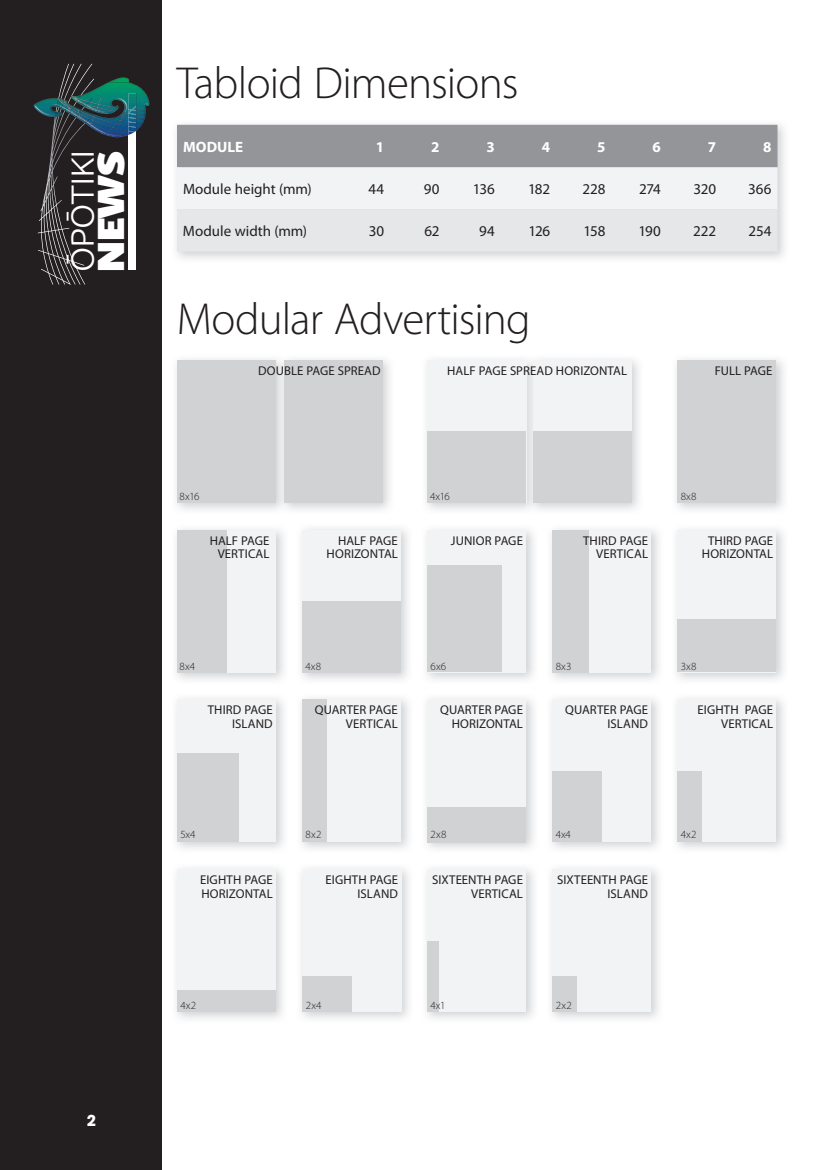
<style>
.page{position:relative;width:830px;height:1170px;background:#fff}
.page>*{position:absolute;margin:0;border:0;box-sizing:border-box;transform-origin:0 0}
.t1{font:300 45px "Myriad Pro";letter-spacing:-.02em;color:#231f20}
.t2{font:39px "Skolar Sans Latn Ex Bl";color:#fff}
.t3{font:300 33px "Skolar Sans Latn Ex";letter-spacing:-.04em;color:#fff}
.t4{font:15px "Myriad Pro";letter-spacing:-.005em;color:#231f20}
.t5{font:700 15px "Myriad Pro";letter-spacing:.005em;color:#fff}
.t6{font:700 15px "ITC Avant Garde Pro";color:#fff}
.t7{font:12.75px/13.8px "Myriad Pro";letter-spacing:.005em;color:#231f20;text-align:right}
.t8{font:300 10.95px "Myriad Pro";letter-spacing:.005em;color:#231f20}
</style>
<div class="page">
<div style="left:0;top:0;width:162px;height:1169px;background:#231f20"></div>
<img style="left:176px;top:124px;width:609px;height:135px">
<svg style="left:177px;top:125px;width:600px;height:127px"></svg>
<div style="left:177px;top:360px;width:99px;height:142px;background:#d1d2d4"></div>
<div style="left:284px;top:360px;width:99px;height:142px;background:#d1d2d4"></div>
<div style="left:177px;top:529px;width:99px;height:143px;background:#f2f3f4"></div>
<div style="left:177px;top:529px;width:49px;height:143px;background:#d1d2d4"></div>
<div style="left:177px;top:699px;width:99px;height:143px;background:#f2f3f4"></div>
<div style="left:177px;top:753px;width:61px;height:89px;background:#d1d2d4"></div>
<div style="left:177px;top:869px;width:99px;height:142px;background:#f2f3f4"></div>
<div style="left:177px;top:990px;width:99px;height:21px;background:#d1d2d4"></div>
<img style="left:301px;top:868px;width:108px;height:151px">
<div style="left:302px;top:869px;width:99px;height:142px;background:#f2f3f4"></div>
<div style="left:302px;top:976px;width:49px;height:35px;background:#d1d2d4"></div>
<div style="left:427px;top:869px;width:99px;height:142px;background:#f2f3f4"></div>
<div style="left:427px;top:940px;width:12px;height:71px;background:#d1d2d4"></div>
<div style="left:552px;top:869px;width:99px;height:142px;background:#f2f3f4"></div>
<div style="left:552px;top:976px;width:24px;height:35px;background:#d1d2d4"></div>
<div style="left:302px;top:699px;width:99px;height:143px;background:#f2f3f4"></div>
<div style="left:302px;top:699px;width:24px;height:143px;background:#d1d2d4"></div>
<div style="left:427px;top:699px;width:99px;height:143px;background:#f2f3f4"></div>
<div style="left:427px;top:807px;width:99px;height:35px;background:#d1d2d4"></div>
<div style="left:552px;top:699px;width:99px;height:143px;background:#f2f3f4"></div>
<div style="left:552px;top:771px;width:49px;height:70px;background:#d1d2d4"></div>
<div style="left:677px;top:699px;width:99px;height:142px;background:#f2f3f4"></div>
<div style="left:677px;top:771px;width:24px;height:71px;background:#d1d2d4"></div>
<div style="left:302px;top:529px;width:99px;height:143px;background:#f2f3f4"></div>
<div style="left:302px;top:601px;width:99px;height:71px;background:#d1d2d4"></div>
<div style="left:427px;top:529px;width:99px;height:143px;background:#f2f3f4"></div>
<div style="left:427px;top:565px;width:74px;height:107px;background:#d1d2d4"></div>
<div style="left:552px;top:529px;width:99px;height:143px;background:#f2f3f4"></div>
<div style="left:552px;top:529px;width:36px;height:143px;background:#d1d2d4"></div>
<div style="left:677px;top:529px;width:99px;height:143px;background:#f2f3f4"></div>
<div style="left:677px;top:619px;width:99px;height:52px;background:#d1d2d4"></div>
<div style="left:427px;top:360px;width:99px;height:142px;background:#f2f3f4"></div>
<img style="left:538px;top:359px;width:101px;height:151px">
<img style="left:526px;top:360px;width:1px;height:142px">
<div style="left:532px;top:360px;width:99px;height:142px;background:#f2f3f4"></div>
<div style="left:427px;top:431px;width:99px;height:71px;background:#d1d2d4"></div>
<div style="left:532px;top:431px;width:99px;height:71px;background:#d1d2d4"></div>
<div style="left:677px;top:360px;width:99px;height:142px;background:#d1d2d4"></div>
<img style="left:38px;top:64px;width:56px;height:220px">
<div style="left:129px;top:93px;width:7px;height:176px;background:#fff"></div>
<img style="left:93px;top:135px;width:36px;height:2px">
<img style="left:38px;top:83px;width:37px;height:12px">
<img style="left:108px;top:78px;width:20px;height:5px">
<img style="left:75px;top:83px;width:17px;height:12px">
<img style="left:92px;top:83px;width:55px;height:12px">
<img style="left:34px;top:95px;width:115px;height:40px">
<h2 class="t2" style="left:75px;top:271px;width:122px;rotate:-90deg">NEWS</h2>
<h3 class="t3" style="left:57px;top:272px;width:124px;rotate:-90deg">ŌPŌTIKI</h3>
<p class="t6" style="left:87px;top:1110px;width:11px">2</p>
<h1 class="t1" style="left:177px;top:55px;width:343px">Tabloid Dimensions</h1>
<p class="t5" style="left:183px;top:137px;width:62px">MODULE</p>
<p class="t5" style="left:375px;top:137px;width:10px">1</p>
<p class="t5" style="left:431px;top:137px;width:10px">2</p>
<p class="t5" style="left:486px;top:137px;width:10px">3</p>
<p class="t5" style="left:541px;top:137px;width:10px">4</p>
<p class="t5" style="left:597px;top:137px;width:10px">5</p>
<p class="t5" style="left:652px;top:137px;width:10px">6</p>
<p class="t5" style="left:707px;top:137px;width:10px">7</p>
<p class="t5" style="left:762px;top:137px;width:10px">8</p>
<p class="t4" style="left:183px;top:179px;width:130px">Module height (mm)</p>
<p class="t4" style="left:368px;top:179px;width:17px">44</p>
<p class="t4" style="left:423px;top:179px;width:17px">90</p>
<p class="t4" style="left:472px;top:179px;width:23px">136</p>
<p class="t4" style="left:527px;top:179px;width:24px">182</p>
<p class="t4" style="left:582px;top:179px;width:24px">228</p>
<p class="t4" style="left:638px;top:179px;width:23px">274</p>
<p class="t4" style="left:693px;top:179px;width:24px">320</p>
<p class="t4" style="left:748px;top:179px;width:25px">366</p>
<p class="t4" style="left:183px;top:222px;width:126px">Module width (mm)</p>
<p class="t4" style="left:368px;top:222px;width:17px">30</p>
<p class="t4" style="left:424px;top:222px;width:17px">62</p>
<p class="t4" style="left:479px;top:222px;width:17px">94</p>
<p class="t4" style="left:528px;top:222px;width:23px">126</p>
<p class="t4" style="left:583px;top:222px;width:23px">158</p>
<p class="t4" style="left:638px;top:222px;width:24px">190</p>
<p class="t4" style="left:692px;top:222px;width:24px">222</p>
<p class="t4" style="left:748px;top:222px;width:25px">254</p>
<h1 class="t1" style="left:177px;top:292px;width:355px">Modular Advertising</h1>
<p class="t7" style="left:258px;top:364px;width:124px">DOUBLE PAGE SPREAD</p>
<p class="t7" style="left:447px;top:364px;width:181px">HALF PAGE SPREAD HORIZONTAL</p>
<p class="t7" style="left:714px;top:364px;width:59px">FULL PAGE</p>
<p class="t8" style="left:179px;top:489px;width:22px">8x16</p>
<p class="t7" style="left:209px;top:533px;width:61px">HALF PAGE<br>VERTICAL</p>
<p class="t7" style="left:326px;top:533px;width:73px">HALF PAGE<br>HORIZONTAL</p>
<p class="t8" style="left:430px;top:489px;width:21px">4x16</p>
<p class="t7" style="left:450px;top:533px;width:73px">JUNIOR PAGE</p>
<p class="t7" style="left:582px;top:533px;width:66px">THIRD PAGE<br>VERTICAL</p>
<p class="t8" style="left:680px;top:489px;width:17px">8x8</p>
<p class="t7" style="left:701px;top:533px;width:73px;text-align:center">THIRD PAGE<br>HORIZONTAL</p>
<p class="t8" style="left:179px;top:659px;width:17px">8x4</p>
<p class="t7" style="left:208px;top:702px;width:66px">THIRD PAGE<br>ISLAND</p>
<p class="t8" style="left:305px;top:659px;width:17px">4x8</p>
<p class="t7" style="left:315px;top:702px;width:84px">QUARTER PAGE<br>VERTICAL</p>
<p class="t8" style="left:430px;top:659px;width:17px">6x6</p>
<p class="t7" style="left:440px;top:702px;width:84px">QUARTER PAGE<br>HORIZONTAL</p>
<p class="t8" style="left:555px;top:659px;width:17px">8x3</p>
<p class="t7" style="left:565px;top:702px;width:84px">QUARTER PAGE<br>ISLAND</p>
<p class="t8" style="left:680px;top:659px;width:17px">3x8</p>
<p class="t7" style="left:697px;top:702px;width:77px">EIGHTH PAGE<br>VERTICAL</p>
<p class="t8" style="left:180px;top:827px;width:17px">5x4</p>
<p class="t7" style="left:200px;top:872px;width:74px;text-align:left">EIGHTH PAGE<br>HORIZONTAL</p>
<p class="t8" style="left:305px;top:827px;width:17px">8x2</p>
<p class="t7" style="left:325px;top:872px;width:74px">EIGHTH PAGE<br>ISLAND</p>
<p class="t8" style="left:430px;top:827px;width:17px">2x8</p>
<p class="t7" style="left:432px;top:872px;width:92px">SIXTEENTH PAGE<br>VERTICAL</p>
<p class="t8" style="left:555px;top:827px;width:17px">4x4</p>
<p class="t7" style="left:557px;top:872px;width:92px">SIXTEENTH PAGE<br>ISLAND</p>
<p class="t8" style="left:680px;top:827px;width:17px">4x2</p>
<p class="t8" style="left:180px;top:998px;width:17px">4x2</p>
<p class="t8" style="left:306px;top:998px;width:17px">2x4</p>
<p class="t8" style="left:430px;top:998px;width:16px">4x1</p>
<p class="t8" style="left:555px;top:998px;width:17px">2x2</p>
</div>
